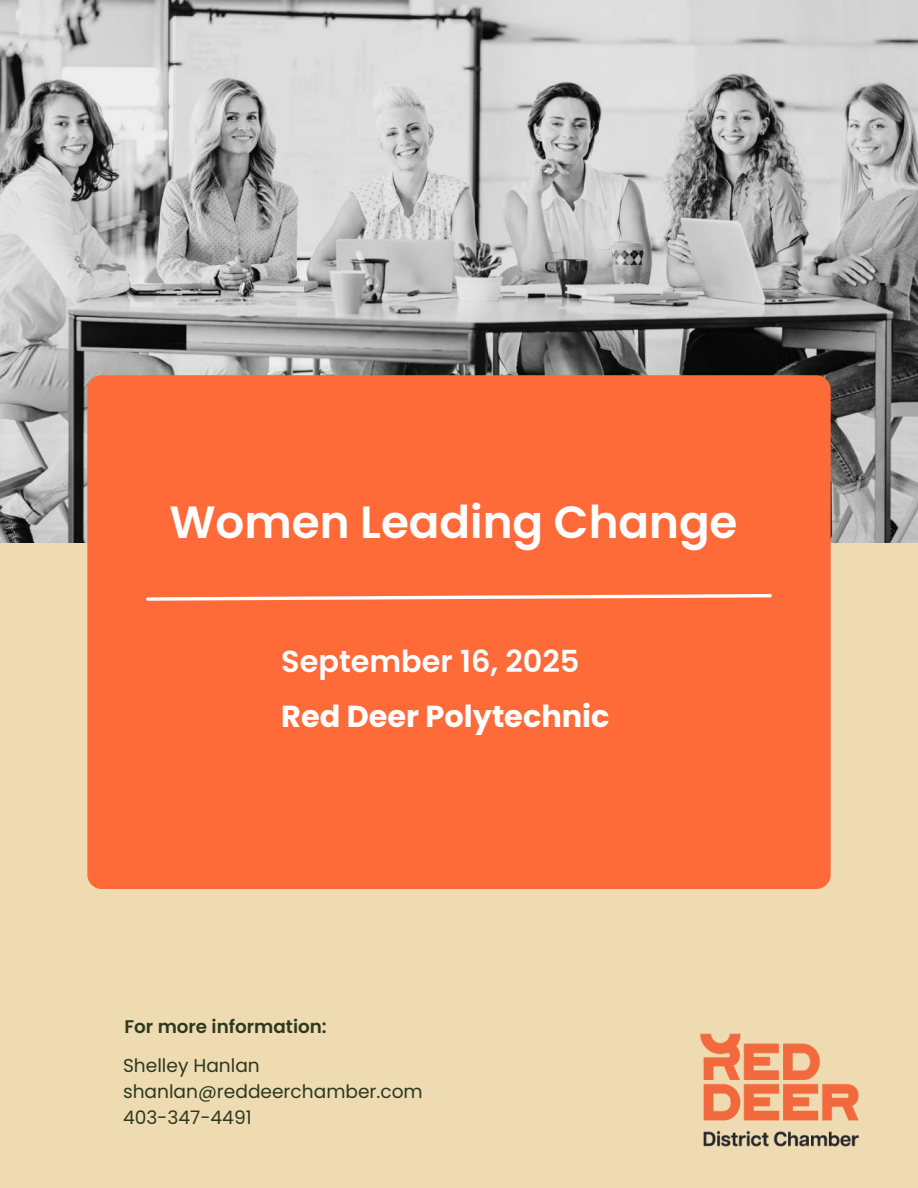
<style>
.page{position:relative;width:918px;height:1188px;background:#efdbb2}
.page>*{position:absolute;margin:0;border:0;box-sizing:border-box;transform-origin:0 0}
.t1{font:600 45.15px "Poppins";color:#fff}
.t2{font:700 30.3px "Poppins";color:#fff}
.t3{font:600 30.3px "Poppins";color:#fff}
.t4{font:18.6px/25.8px "Poppins";color:#2b391f}
.t5{font:600 18.3px "Poppins";color:#2b391f}
</style>
<div class="page">
<img style="left:0;top:0;width:918px;height:542px">
<div style="left:87px;top:375px;width:744px;height:514px;background:#ff6a39;border-radius:14px"></div>
<img style="left:700px;top:1033px;width:159px;height:114px">
<svg style="left:146px;top:594px;width:626px;height:7px"></svg>
<h1 class="t1" style="left:169px;top:496px;width:570px">Women Leading Change</h1>
<h2 class="t3" style="left:281px;top:644px;width:300px">September 16, 2025</h2>
<h2 class="t2" style="left:281px;top:699px;width:330px">Red Deer Polytechnic</h2>
<p class="t5" style="left:124px;top:1016px;width:204px">For more information:</p>
<p class="t4" style="left:123px;top:1053px;width:301px">Shelley Hanlan shanlan@reddeerchamber.com<br>403-347-4491</p>
</div>
